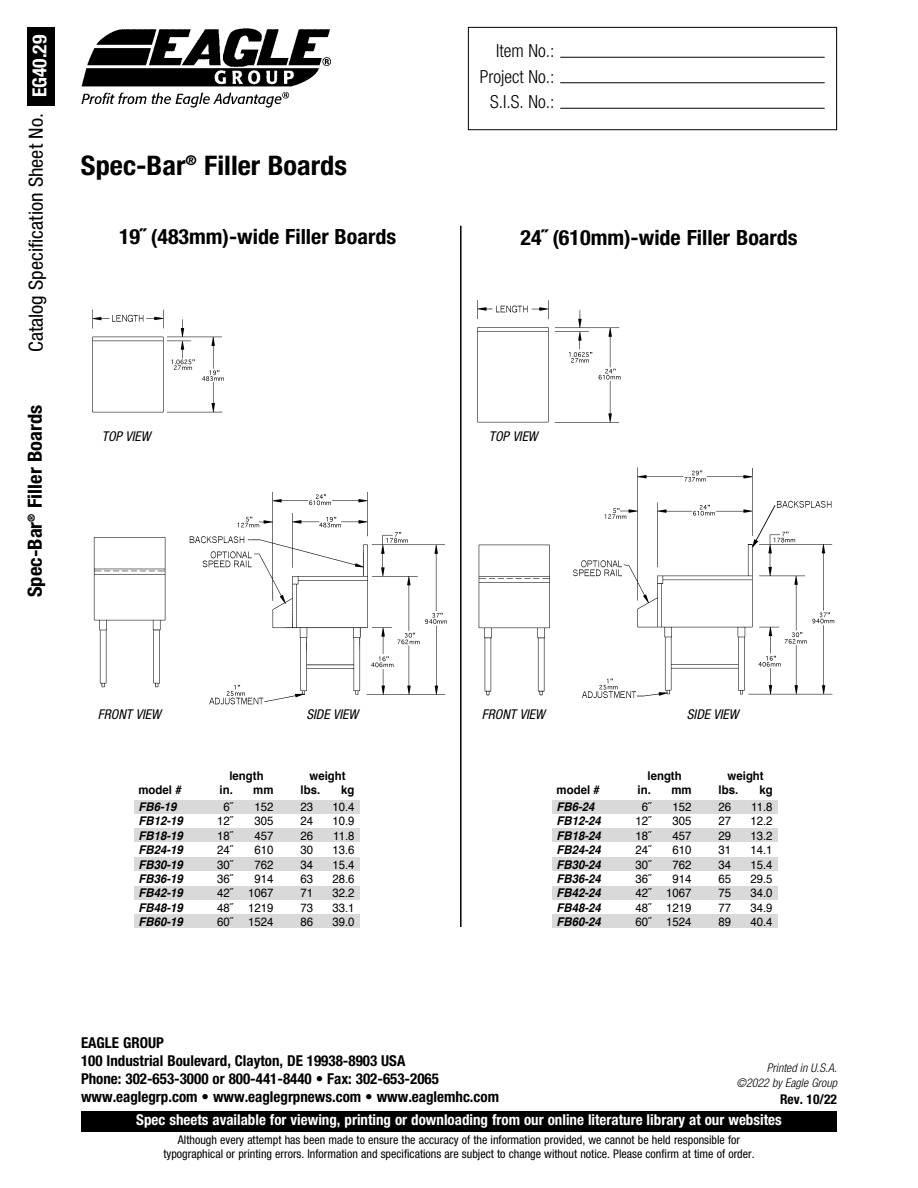
<style>
.page{position:relative;width:918px;height:1188px;background:#fff}
.page>*{position:absolute;margin:0;border:0;box-sizing:border-box;transform-origin:0 0}
.t1{font:700 condensed 27px "Helvetica Neue LT Pro";color:#000;scale:1.05 1}
.t2{font:700 condensed 21px "Helvetica Neue LT Pro";color:#000;scale:1.05 1}
.t3{font:condensed 19.5px "Helvetica Neue LT Pro";color:#000;scale:1.05 1}
.t4{font:700 condensed 19.5px "Helvetica Neue LT Pro";color:#000;scale:1.05 1}
.t5{font:300 condensed 18px/25.5px "Helvetica Neue LT Pro";color:#000;text-align:right}
.t6{font:700 condensed 15px/18px "Helvetica Neue LT Pro";color:#000}
.t7{font:700 condensed 15px "Helvetica Neue LT Pro";color:#fff}
.t8{font:italic condensed 13.5px "Helvetica Neue LT Pro";color:#000}
.t9{font:700 condensed 13.5px "Helvetica Neue LT Pro";color:#000}
.t10{font:condensed 12px/13.5px "Helvetica Neue LT Pro";color:#000;text-align:center}
.t11{font:12px "Helvetica";color:#000;scale:.95 1}
.t12{font:italic 700 12px "Helvetica";color:#000;scale:.95 1}
.t13{font:700 12px "Helvetica";color:#000;scale:.95 1}
.t14{font:italic 300 condensed 12px/14.4px "Helvetica Neue LT Pro";color:#000;text-align:right}
.s1{font-weight:700;color:#fff}
</style>
<div class="page">
<div style="left:81px;top:1111px;width:756px;height:21px;background:#000"></div>
<img style="left:81px;top:28px;width:250px;height:79px">
<div style="left:27px;top:27px;width:28px;height:78px;background:#000"></div>
<div style="left:468px;top:27px;width:369px;height:103px;border:1px solid #000"></div>
<hr style="left:560px;top:82px;width:265px;height:1px;background:#000">
<hr style="left:560px;top:57px;width:265px;height:1px;background:#000">
<hr style="left:560px;top:108px;width:265px;height:1px;background:#000">
<div style="left:134px;top:800px;width:225px;height:13px;background:#d9d9d9"></div>
<div style="left:134px;top:829px;width:225px;height:13px;background:#d9d9d9"></div>
<div style="left:134px;top:857px;width:225px;height:14px;background:#d9d9d9"></div>
<div style="left:134px;top:886px;width:225px;height:13px;background:#d9d9d9"></div>
<div style="left:134px;top:915px;width:225px;height:13px;background:#d9d9d9"></div>
<div style="left:552px;top:800px;width:226px;height:13px;background:#d9d9d9"></div>
<div style="left:552px;top:829px;width:226px;height:13px;background:#d9d9d9"></div>
<div style="left:552px;top:857px;width:226px;height:14px;background:#d9d9d9"></div>
<div style="left:552px;top:886px;width:226px;height:13px;background:#d9d9d9"></div>
<div style="left:552px;top:915px;width:226px;height:13px;background:#d9d9d9"></div>
<hr style="left:460px;top:226px;width:2px;height:701px;background:#000">
<img style="left:92px;top:309px;width:132px;height:104px">
<img style="left:93px;top:537px;width:73px;height:151px">
<img style="left:189px;top:491px;width:259px;height:214px">
<img style="left:477px;top:300px;width:144px;height:123px">
<img style="left:478px;top:544px;width:72px;height:152px">
<img style="left:573px;top:467px;width:262px;height:231px">
<h3 class="t3" style="left:29px;top:352px;width:303px;rotate:-90deg">Catalog Specification Sheet No. <span class="s1">EG40.29</span></h3>
<h3 class="t5" style="left:480px;top:39px;width:76px">Item No.:<br>Project No.:<br>S.I.S. No.:</h3>
<h1 class="t1" style="left:81px;top:155px;width:255px">Spec-Bar<sup>®</sup> Filler Boards</h1>
<h2 class="t2" style="left:119px;top:229px;width:266px">19˝ (483mm)-wide Filler Boards</h2>
<h2 class="t2" style="left:521px;top:230px;width:266px">24˝ (610mm)-wide Filler Boards</h2>
<h3 class="t4" style="left:28px;top:597px;width:185px;rotate:-90deg">Spec-Bar<sup>®</sup> Filler Boards</h3>
<p class="t8" style="left:102px;top:428px;width:50px">TOP VIEW</p>
<p class="t8" style="left:489px;top:428px;width:50px">TOP VIEW</p>
<p class="t8" style="left:98px;top:707px;width:64px">FRONT VIEW</p>
<p class="t8" style="left:306px;top:707px;width:53px">SIDE VIEW</p>
<p class="t8" style="left:482px;top:707px;width:64px">FRONT VIEW</p>
<p class="t8" style="left:687px;top:707px;width:53px">SIDE VIEW</p>
<p class="t13" style="left:229px;top:771px;width:38px">length</p>
<p class="t13" style="left:310px;top:771px;width:40px">weight</p>
<p class="t13" style="left:648px;top:771px;width:38px">length</p>
<p class="t13" style="left:728px;top:771px;width:40px">weight</p>
<p class="t13" style="left:139px;top:785px;width:47px">model #</p>
<p class="t13" style="left:220px;top:785px;width:58px">in. mm</p>
<p class="t13" style="left:301px;top:785px;width:22px">lbs.</p>
<p class="t13" style="left:341px;top:785px;width:16px">kg</p>
<p class="t12" style="left:139px;top:802px;width:42px">FB6-19</p>
<p class="t11" style="left:224px;top:802px;width:12px">6˝</p>
<p class="t11" style="left:255px;top:802px;width:22px">152</p>
<p class="t11" style="left:301px;top:802px;width:15px">23</p>
<p class="t11" style="left:332px;top:802px;width:25px">10.4</p>
<p class="t12" style="left:139px;top:816px;width:48px">FB12-19</p>
<p class="t11" style="left:217px;top:816px;width:19px">12˝</p>
<p class="t11" style="left:255px;top:816px;width:22px">305</p>
<p class="t11" style="left:301px;top:816px;width:15px">24</p>
<p class="t11" style="left:332px;top:816px;width:25px">10.9</p>
<p class="t12" style="left:139px;top:831px;width:48px">FB18-19</p>
<p class="t11" style="left:217px;top:831px;width:19px">18˝</p>
<p class="t11" style="left:255px;top:831px;width:22px">457</p>
<p class="t11" style="left:301px;top:831px;width:15px">26</p>
<p class="t11" style="left:333px;top:831px;width:24px">11.8</p>
<p class="t12" style="left:139px;top:845px;width:48px">FB24-19</p>
<p class="t11" style="left:217px;top:845px;width:19px">24˝</p>
<p class="t11" style="left:255px;top:845px;width:22px">610</p>
<p class="t11" style="left:301px;top:845px;width:15px">30</p>
<p class="t11" style="left:332px;top:845px;width:25px">13.6</p>
<p class="t12" style="left:139px;top:859px;width:48px">FB30-19</p>
<p class="t11" style="left:217px;top:859px;width:19px">30˝</p>
<p class="t11" style="left:255px;top:859px;width:22px">762</p>
<p class="t11" style="left:301px;top:859px;width:15px">34</p>
<p class="t11" style="left:332px;top:859px;width:25px">15.4</p>
<p class="t12" style="left:139px;top:874px;width:48px">FB36-19</p>
<p class="t11" style="left:217px;top:874px;width:19px">36˝</p>
<p class="t11" style="left:255px;top:874px;width:22px">914</p>
<p class="t11" style="left:301px;top:874px;width:15px">63</p>
<p class="t11" style="left:332px;top:874px;width:25px">28.6</p>
<p class="t12" style="left:139px;top:888px;width:48px">FB42-19</p>
<p class="t11" style="left:217px;top:888px;width:61px">42˝ 1067</p>
<p class="t11" style="left:301px;top:888px;width:15px">71</p>
<p class="t11" style="left:332px;top:888px;width:25px">32.2</p>
<p class="t12" style="left:139px;top:903px;width:48px">FB48-19</p>
<p class="t11" style="left:217px;top:903px;width:61px">48˝ 1219</p>
<p class="t11" style="left:301px;top:903px;width:15px">73</p>
<p class="t11" style="left:332px;top:903px;width:25px">33.1</p>
<p class="t12" style="left:139px;top:917px;width:48px">FB60-19</p>
<p class="t11" style="left:217px;top:917px;width:61px">60˝ 1524</p>
<p class="t11" style="left:301px;top:917px;width:15px">86</p>
<p class="t11" style="left:332px;top:917px;width:25px">39.0</p>
<p class="t13" style="left:557px;top:785px;width:47px">model #</p>
<p class="t13" style="left:638px;top:785px;width:58px">in. mm</p>
<p class="t13" style="left:719px;top:785px;width:22px">lbs.</p>
<p class="t13" style="left:759px;top:785px;width:16px">kg</p>
<p class="t12" style="left:557px;top:802px;width:42px">FB6-24</p>
<p class="t11" style="left:642px;top:802px;width:12px">6˝</p>
<p class="t11" style="left:673px;top:802px;width:22px">152</p>
<p class="t11" style="left:719px;top:802px;width:15px">26</p>
<p class="t11" style="left:751px;top:802px;width:24px">11.8</p>
<p class="t12" style="left:557px;top:816px;width:48px">FB12-24</p>
<p class="t11" style="left:635px;top:816px;width:19px">12˝</p>
<p class="t11" style="left:673px;top:816px;width:22px">305</p>
<p class="t11" style="left:719px;top:816px;width:15px">27</p>
<p class="t11" style="left:750px;top:816px;width:25px">12.2</p>
<p class="t12" style="left:557px;top:831px;width:48px">FB18-24</p>
<p class="t11" style="left:635px;top:831px;width:19px">18˝</p>
<p class="t11" style="left:673px;top:831px;width:22px">457</p>
<p class="t11" style="left:719px;top:831px;width:15px">29</p>
<p class="t11" style="left:750px;top:831px;width:25px">13.2</p>
<p class="t12" style="left:557px;top:845px;width:48px">FB24-24</p>
<p class="t11" style="left:635px;top:845px;width:19px">24˝</p>
<p class="t11" style="left:673px;top:845px;width:22px">610</p>
<p class="t11" style="left:719px;top:845px;width:15px">31</p>
<p class="t11" style="left:750px;top:845px;width:25px">14.1</p>
<p class="t12" style="left:557px;top:859px;width:48px">FB30-24</p>
<p class="t11" style="left:635px;top:859px;width:19px">30˝</p>
<p class="t11" style="left:673px;top:859px;width:22px">762</p>
<p class="t11" style="left:719px;top:859px;width:15px">34</p>
<p class="t11" style="left:750px;top:859px;width:25px">15.4</p>
<p class="t12" style="left:557px;top:874px;width:48px">FB36-24</p>
<p class="t11" style="left:635px;top:874px;width:19px">36˝</p>
<p class="t11" style="left:673px;top:874px;width:22px">914</p>
<p class="t11" style="left:719px;top:874px;width:15px">65</p>
<p class="t11" style="left:750px;top:874px;width:25px">29.5</p>
<p class="t12" style="left:557px;top:888px;width:48px">FB42-24</p>
<p class="t11" style="left:635px;top:888px;width:61px">42˝ 1067</p>
<p class="t11" style="left:719px;top:888px;width:15px">75</p>
<p class="t11" style="left:750px;top:888px;width:25px">34.0</p>
<p class="t12" style="left:557px;top:903px;width:48px">FB48-24</p>
<p class="t11" style="left:635px;top:903px;width:61px">48˝ 1219</p>
<p class="t11" style="left:719px;top:903px;width:15px">77</p>
<p class="t11" style="left:750px;top:903px;width:25px">34.9</p>
<p class="t12" style="left:557px;top:917px;width:48px">FB60-24</p>
<p class="t11" style="left:635px;top:917px;width:61px">60˝ 1524</p>
<p class="t11" style="left:719px;top:917px;width:15px">89</p>
<p class="t11" style="left:750px;top:917px;width:25px">40.4</p>
<p class="t6" style="left:81px;top:1035px;width:420px">EAGLE GROUP<br>100 Industrial Boulevard, Clayton, DE 19938-8903 USA<br>Phone: 302-653-3000 or 800-441-8440 • Fax: 302-653-2065 www.eaglegrp.com • www.eaglegrpnews.com • www.eaglemhc.com</p>
<p class="t7" style="left:136px;top:1114px;width:647px">Spec sheets available for viewing, printing or downloading from our online literature library at our websites</p>
<p class="t10" style="left:163px;top:1134px;width:593px">Although every attempt has been made to ensure the accuracy of the information provided, we cannot be held responsible for typographical or printing errors. Information and specifications are subject to change without notice. Please confirm at time of order.</p>
<p class="t14" style="left:736px;top:1062px;width:102px">Printed in U.S.A. ©2022 by Eagle Group</p>
<p class="t9" style="left:780px;top:1094px;width:58px">Rev. 10/22</p>
</div>
